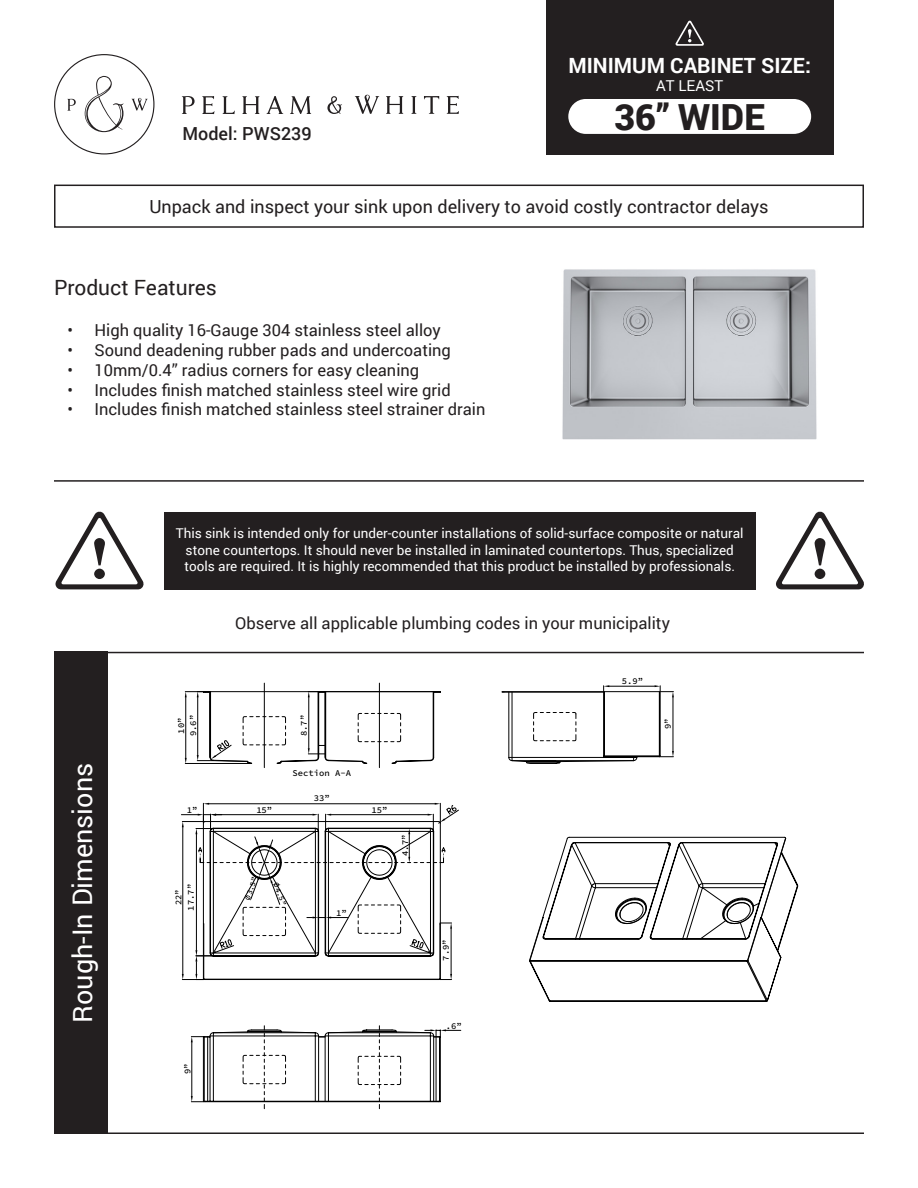
<style>
.page{position:relative;width:918px;height:1188px;background:#fff}
.page>*{position:absolute;margin:0;border:0;box-sizing:border-box;transform-origin:0 0}
.t1{font:900 36px "Roboto";color:#231f20}
.t2{font:27px "Roboto";color:#fff}
.t3{font:700 21px "Roboto";color:#fff}
.t4{font:21px "Roboto";color:#231f20}
.t5{font:18px "Roboto";color:#231f20}
.t6{font:500 18px "Roboto";color:#231f20}
.t7{font:16.5px "Roboto";color:#231f20}
.t8{font:15px "Roboto";color:#fff}
.t9{font:13.5px/16.2px "Roboto";color:#fff;text-align:center}
.t10{font:8.85px/12.3px "Source Code Variable";color:#000;text-align:center}
.t11{font:7.5px "Source Code Variable";color:#000}
</style>
<div class="page">
<svg style="left:54px;top:54px;width:101px;height:101px"></svg>
<svg style="left:355px;top:95px;width:24px;height:19px"></svg>
<svg style="left:182px;top:96px;width:13px;height:18px"></svg>
<svg style="left:202px;top:96px;width:12px;height:18px"></svg>
<svg style="left:222px;top:96px;width:13px;height:18px"></svg>
<svg style="left:242px;top:96px;width:18px;height:18px"></svg>
<svg style="left:266px;top:96px;width:17px;height:18px"></svg>
<svg style="left:290px;top:96px;width:21px;height:18px"></svg>
<svg style="left:386px;top:96px;width:17px;height:18px"></svg>
<svg style="left:411px;top:96px;width:5px;height:18px"></svg>
<svg style="left:424px;top:96px;width:15px;height:18px"></svg>
<svg style="left:447px;top:96px;width:12px;height:18px"></svg>
<svg style="left:327px;top:96px;width:15px;height:18px"></svg>
<div style="left:54px;top:185px;width:810px;height:43px;border:2px solid #231f20"></div>
<img style="left:562px;top:269px;width:255px;height:171px">
<hr style="left:54px;top:480px;width:810px;height:2px;background:#231f20">
<hr style="left:108px;top:652px;width:756px;height:1px;background:#231f20">
<hr style="left:108px;top:1132px;width:756px;height:2px;background:#231f20">
<svg style="left:55px;top:511px;width:89px;height:78px"></svg>
<div style="left:94px;top:569px;width:11px;height:10px;background:#231f20;border-radius:50%"></div>
<svg style="left:776px;top:511px;width:88px;height:78px"></svg>
<div style="left:815px;top:569px;width:10px;height:10px;background:#231f20;border-radius:50%"></div>
<div style="left:164px;top:512px;width:592px;height:77px;background:#231f20"></div>
<div style="left:54px;top:652px;width:54px;height:482px;background:#231f20"></div>
<svg style="left:638px;top:691px;width:160px;height:232px"></svg>
<hr style="left:673px;top:697px;width:1px;height:54px;background:#000">
<svg style="left:658px;top:751px;width:16px;height:7px"></svg>
<hr style="left:609px;top:686px;width:46px;height:1px;background:#000">
<svg style="left:655px;top:685px;width:19px;height:12px"></svg>
<hr style="left:264px;top:683px;width:1px;height:85px;background:#000">
<hr style="left:379px;top:683px;width:1px;height:85px;background:#000">
<svg style="left:529px;top:827px;width:258px;height:175px"></svg>
<svg style="left:191px;top:1026px;width:270px;height:83px"></svg>
<svg style="left:502px;top:685px;width:136px;height:79px"></svg>
<svg style="left:181px;top:691px;width:278px;height:289px"></svg>
<div style="left:546px;top:0;width:288px;height:155px;background:#231f20"></div>
<div style="left:568px;top:99px;width:243px;height:35px;background:#fff;border-radius:17px"></div>
<svg style="left:675px;top:20px;width:29px;height:26px"></svg>
<p class="t6" style="left:183px;top:121px;width:131px">Model: PWS239</p>
<p class="t3" style="left:568px;top:50px;width:244px">MINIMUM CABINET SIZE:</p>
<p class="t8" style="left:656px;top:75px;width:68px">AT LEAST</p>
<p class="t1" style="left:614px;top:91px;width:152px">36” WIDE</p>
<p class="t5" style="left:149px;top:194px;width:621px">Unpack and inspect your sink upon delivery to avoid costly contractor delays</p>
<p class="t4" style="left:54px;top:273px;width:164px">Product Features</p>
<p class="t7" style="left:68px;top:319px;width:375px">• High quality 16-Gauge 304 stainless steel alloy</p>
<p class="t7" style="left:68px;top:339px;width:385px">• Sound deadening rubber pads and undercoating</p>
<p class="t7" style="left:68px;top:358px;width:353px">• 10mm/0.4” radius corners for easy cleaning</p>
<p class="t7" style="left:68px;top:378px;width:385px">• Includes finish matched stainless steel wire grid</p>
<p class="t7" style="left:68px;top:398px;width:419px">• Includes finish matched stainless steel strainer drain</p>
<p class="t9" style="left:176px;top:525px;width:569px">This sink is intended only for under-counter installations of solid-surface composite or natural stone countertops. It should never be installed in laminated countertops. Thus, specialized tools are required. It is highly recommended that this product be installed by professionals.</p>
<p class="t7" style="left:235px;top:612px;width:436px">Observe all applicable plumbing codes in your municipality</p>
<p class="t2" style="left:64px;top:1023px;width:261px;rotate:-90deg">Rough-In Dimensions</p>
<p class="t10" style="left:187px;top:736px;width:23px;rotate:-90deg">9.6”</p>
<p class="t10" style="left:298px;top:736px;width:23px;rotate:-90deg">8.7”</p>
<p class="t10" style="left:175px;top:734px;width:17px;rotate:-90deg">10”</p>
<p class="t10" style="left:187px;top:804px;width:12px">1”</p>
<p class="t10" style="left:173px;top:911px;width:28px;rotate:-90deg">22”<br>17.7”</p>
<p class="t10" style="left:293px;top:767px;width:60px">Section A-A</p>
<p class="t10" style="left:314px;top:792px;width:17px">33”</p>
<p class="t10" style="left:256px;top:804px;width:17px">15”</p>
<p class="t10" style="left:371px;top:804px;width:17px">15”</p>
<p class="t11" style="left:244px;top:893px;width:20px;rotate:-71deg">3.5”</p>
<p class="t11" style="left:283px;top:886px;width:20px;rotate:69deg">4.5”</p>
<p class="t10" style="left:336px;top:907px;width:12px">1”</p>
<p class="t10" style="left:399px;top:856px;width:23px;rotate:-90deg">4.7”</p>
<p class="t10" style="left:182px;top:1074px;width:12px;rotate:-90deg">9”</p>
<p class="t10" style="left:440px;top:961px;width:23px;rotate:-90deg">7.9”</p>
<p class="t10" style="left:446px;top:1021px;width:17px">.6”</p>
<p class="t10" style="left:622px;top:675px;width:23px">5.9”</p>
<p class="t10" style="left:662px;top:729px;width:12px;rotate:-90deg">9”</p>
</div>
